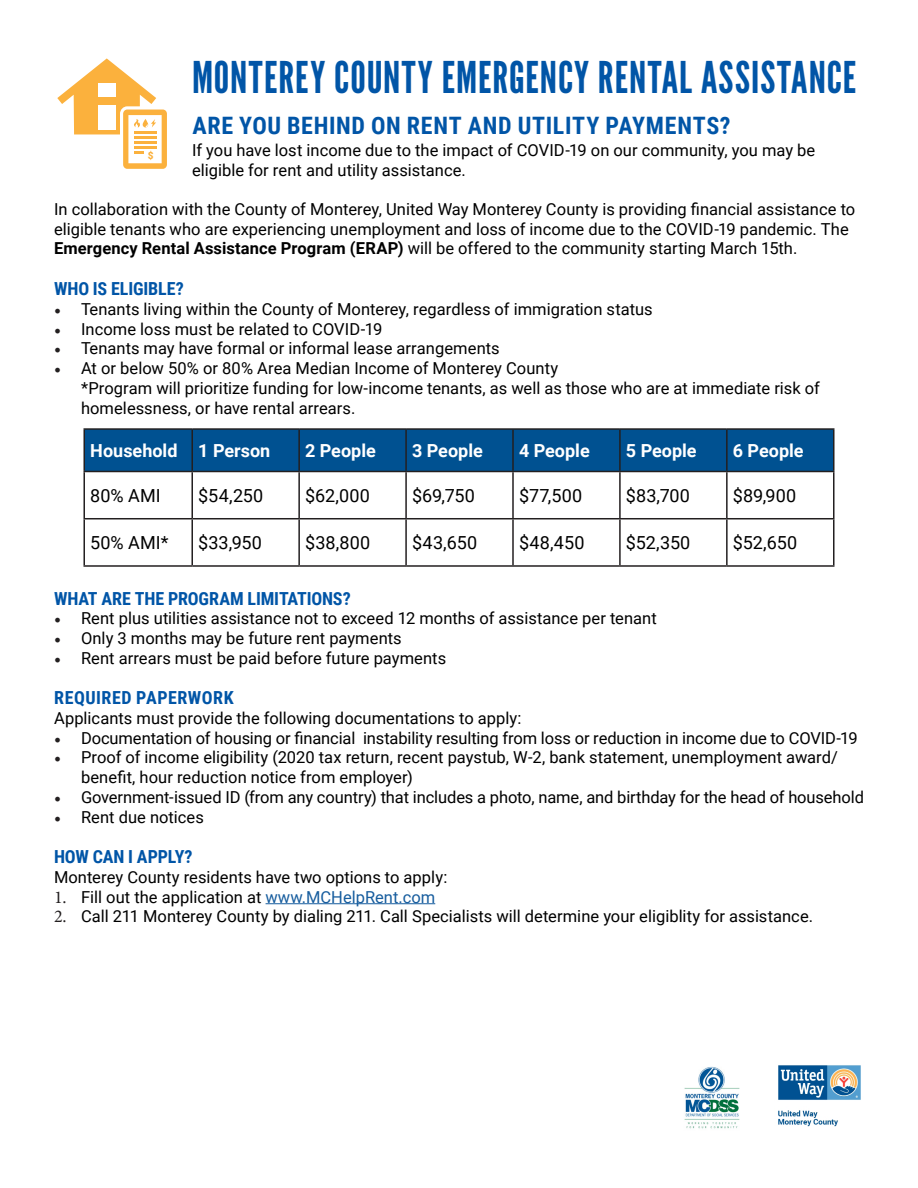
<style>
.page{position:relative;width:918px;height:1188px;background:#fff}
.page>*{position:absolute;margin:0;border:0;box-sizing:border-box;transform-origin:0 0}
.t1{font:43.65px "League Gothic";letter-spacing:.025em;color:#0155a7}
.t2{font:700 24px "Roboto Condensed";letter-spacing:.03em;color:#0155a7}
.t3{font:18px "Roboto";letter-spacing:.01em;color:#000}
.t4{font:700 18px "Roboto Condensed";letter-spacing:-.005em;color:#0155a7}
.t5{font:700 18px "Roboto";color:#fff}
.t6{font:700 18px "Roboto Condensed";letter-spacing:.03em;color:#0155a7}
.t7{font:16.5px/19.8px "Roboto";color:#000}
.t8{font:900 10.05px "Roboto";color:#fbb13d}
.s1{font-weight:700}
.s2{font-family:"Minion Pro";font-size:18px;color:#231f20}
.s3{color:#175d9e}
</style>
<div class="page">
<img style="left:778px;top:1065px;width:83px;height:62px">
<div style="left:85px;top:430px;width:748px;height:41px;background:#005191"></div>
<hr style="left:83px;top:428px;width:109px;height:2px;background:#231f20">
<hr style="left:83px;top:430px;width:2px;height:41px;background:#231f20">
<hr style="left:192px;top:428px;width:107px;height:2px;background:#231f20">
<hr style="left:191px;top:430px;width:2px;height:41px;background:#231f20">
<hr style="left:299px;top:428px;width:107px;height:2px;background:#231f20">
<hr style="left:298px;top:430px;width:2px;height:41px;background:#231f20">
<hr style="left:406px;top:428px;width:107px;height:2px;background:#231f20">
<hr style="left:405px;top:430px;width:2px;height:41px;background:#231f20">
<hr style="left:513px;top:428px;width:107px;height:2px;background:#231f20">
<hr style="left:512px;top:430px;width:2px;height:41px;background:#231f20">
<hr style="left:620px;top:428px;width:107px;height:2px;background:#231f20">
<hr style="left:619px;top:430px;width:2px;height:41px;background:#231f20">
<hr style="left:727px;top:428px;width:108px;height:2px;background:#231f20">
<hr style="left:726px;top:430px;width:2px;height:41px;background:#231f20">
<hr style="left:833px;top:430px;width:2px;height:41px;background:#231f20">
<hr style="left:83px;top:471px;width:109px;height:1px;background:#231f20">
<hr style="left:83px;top:472px;width:2px;height:46px;background:#231f20">
<hr style="left:192px;top:471px;width:107px;height:1px;background:#231f20">
<hr style="left:191px;top:472px;width:2px;height:46px;background:#231f20">
<hr style="left:299px;top:471px;width:107px;height:1px;background:#231f20">
<hr style="left:298px;top:472px;width:2px;height:46px;background:#231f20">
<hr style="left:406px;top:471px;width:107px;height:1px;background:#231f20">
<hr style="left:405px;top:472px;width:2px;height:46px;background:#231f20">
<hr style="left:513px;top:471px;width:107px;height:1px;background:#231f20">
<hr style="left:512px;top:472px;width:2px;height:46px;background:#231f20">
<hr style="left:620px;top:471px;width:107px;height:1px;background:#231f20">
<hr style="left:619px;top:472px;width:2px;height:46px;background:#231f20">
<hr style="left:727px;top:471px;width:108px;height:1px;background:#231f20">
<hr style="left:726px;top:472px;width:2px;height:46px;background:#231f20">
<hr style="left:833px;top:472px;width:2px;height:46px;background:#231f20">
<hr style="left:83px;top:518px;width:109px;height:1px;background:#231f20">
<hr style="left:83px;top:519px;width:2px;height:46px;background:#231f20">
<hr style="left:192px;top:518px;width:107px;height:1px;background:#231f20">
<hr style="left:191px;top:519px;width:2px;height:46px;background:#231f20">
<hr style="left:299px;top:518px;width:107px;height:1px;background:#231f20">
<hr style="left:298px;top:519px;width:2px;height:46px;background:#231f20">
<hr style="left:406px;top:518px;width:107px;height:1px;background:#231f20">
<hr style="left:405px;top:519px;width:2px;height:46px;background:#231f20">
<hr style="left:513px;top:518px;width:107px;height:1px;background:#231f20">
<hr style="left:512px;top:519px;width:2px;height:46px;background:#231f20">
<hr style="left:620px;top:518px;width:107px;height:1px;background:#231f20">
<hr style="left:619px;top:519px;width:2px;height:46px;background:#231f20">
<hr style="left:727px;top:518px;width:108px;height:1px;background:#231f20">
<hr style="left:726px;top:519px;width:2px;height:46px;background:#231f20">
<hr style="left:833px;top:519px;width:2px;height:46px;background:#231f20">
<hr style="left:83px;top:565px;width:109px;height:2px;background:#231f20">
<hr style="left:192px;top:565px;width:107px;height:2px;background:#231f20">
<hr style="left:299px;top:565px;width:107px;height:2px;background:#231f20">
<hr style="left:406px;top:565px;width:107px;height:2px;background:#231f20">
<hr style="left:513px;top:565px;width:107px;height:2px;background:#231f20">
<hr style="left:620px;top:565px;width:107px;height:2px;background:#231f20">
<hr style="left:727px;top:565px;width:108px;height:2px;background:#231f20">
<img style="left:684px;top:1066px;width:56px;height:63px">
<svg style="left:57px;top:58px;width:110px;height:111px"></svg>
<div style="left:98px;top:105px;width:17px;height:24px;background:#fff"></div>
<div style="left:98px;top:83px;width:17px;height:14px;background:#fff"></div>
<hr style="left:266px;top:903px;width:169px;height:1px;background:#175d9e">
<p class="t1" style="left:192px;top:51px;width:666px">MONTEREY COUNTY EMERGENCY RENTAL ASSISTANCE</p>
<p class="t2" style="left:192px;top:108px;width:540px">ARE YOU BEHIND ON RENT AND UTILITY PAYMENTS?</p>
<p class="t7" style="left:192px;top:139px;width:625px">If you have lost income due to the impact of COVID-19 on our community, you may be eligible for rent and utility assistance.</p>
<p class="t7" style="left:54px;top:198px;width:803px">In collaboration with the County of Monterey, United Way Monterey County is providing financial assistance to eligible tenants who are experiencing unemployment and loss of income due to the COVID-19 pandemic. The<br><span class="s1">Emergency Rental Assistance Program (ERAP)</span> will be offered to the community starting March 15th.</p>
<p class="t4" style="left:54px;top:276px;width:131px">WHO IS ELIGIBLE?</p>
<p class="t7" style="left:54px;top:298px;width:600px"><span class="s2">•</span> Tenants living within the County of Monterey, regardless of immigration status</p>
<p class="t7" style="left:54px;top:318px;width:330px"><span class="s2">•</span> Income loss must be related to COVID-19</p>
<p class="t7" style="left:54px;top:338px;width:447px"><span class="s2">•</span> Tenants may have formal or informal lease arrangements</p>
<p class="t7" style="left:81px;top:358px;width:740px;text-indent:-27px"><span class="s2">•</span> At or below 50% or 80% Area Median Income of Monterey County<br>*Program will prioritize funding for low-income tenants, as well as those who are at immediate risk of homelessness, or have rental arrears.</p>
<p class="t8" style="left:148px;top:149px;width:7px">$</p>
<p class="t5" style="left:90px;top:438px;width:89px">Household</p>
<p class="t5" style="left:198px;top:438px;width:74px">1 Person</p>
<p class="t5" style="left:305px;top:438px;width:72px">2 People</p>
<p class="t5" style="left:412px;top:438px;width:72px">3 People</p>
<p class="t5" style="left:519px;top:438px;width:72px">4 People</p>
<p class="t5" style="left:626px;top:438px;width:72px">5 People</p>
<p class="t5" style="left:733px;top:438px;width:72px">6 People</p>
<p class="t3" style="left:90px;top:483px;width:72px">80% AMI</p>
<p class="t3" style="left:198px;top:483px;width:67px">$54,250</p>
<p class="t3" style="left:305px;top:483px;width:66px">$62,000</p>
<p class="t3" style="left:412px;top:483px;width:64px">$69,750</p>
<p class="t3" style="left:519px;top:483px;width:65px">$77,500</p>
<p class="t3" style="left:626px;top:483px;width:66px">$83,700</p>
<p class="t3" style="left:733px;top:483px;width:65px">$89,900</p>
<p class="t3" style="left:90px;top:530px;width:80px">50% AMI*</p>
<p class="t3" style="left:198px;top:530px;width:65px">$33,950</p>
<p class="t3" style="left:305px;top:530px;width:67px">$38,800</p>
<p class="t3" style="left:412px;top:530px;width:67px">$43,650</p>
<p class="t3" style="left:519px;top:530px;width:67px">$48,450</p>
<p class="t3" style="left:626px;top:530px;width:66px">$52,350</p>
<p class="t3" style="left:733px;top:530px;width:66px">$52,650</p>
<p class="t4" style="left:54px;top:586px;width:298px">WHAT ARE THE PROGRAM LIMITATIONS?</p>
<p class="t7" style="left:54px;top:608px;width:604px"><span class="s2">•</span> Rent plus utilities assistance not to exceed 12 months of assistance per tenant</p>
<p class="t7" style="left:54px;top:628px;width:349px"><span class="s2">•</span> Only 3 months may be future rent payments</p>
<p class="t7" style="left:54px;top:648px;width:394px"><span class="s2">•</span> Rent arrears must be paid before future payments</p>
<p class="t6" style="left:54px;top:685px;width:181px">REQUIRED PAPERWORK</p>
<p class="t7" style="left:54px;top:708px;width:469px">Applicants must provide the following documentations to apply:</p>
<p class="t7" style="left:54px;top:727px;width:805px"><span class="s2">•</span> Documentation of housing or financial instability resulting from loss or reduction in income due to COVID-19</p>
<p class="t7" style="left:81px;top:747px;width:759px;text-indent:-27px"><span class="s2">•</span> Proof of income eligibility (2020 tax return, recent paystub, W-2, bank statement, unemployment award/ benefit, hour reduction notice from employer)</p>
<p class="t7" style="left:54px;top:787px;width:812px"><span class="s2">•</span> Government-issued ID (from any country) that includes a photo, name, and birthday for the head of household</p>
<p class="t7" style="left:54px;top:807px;width:151px"><span class="s2">•</span> Rent due notices</p>
<p class="t4" style="left:54px;top:844px;width:140px">HOW CAN I APPLY?</p>
<p class="t7" style="left:54px;top:866px;width:395px">Monterey County residents have two options to apply:</p>
<p class="t7" style="left:54px;top:886px;width:383px"><span class="s2">1.</span> Fill out the application at <span class="s3">www.MCHelpRent.com</span></p>
<p class="t7" style="left:54px;top:906px;width:761px"><span class="s2">2.</span> Call 211 Monterey County by dialing 211. Call Specialists will determine your eligiblity for assistance.</p>
</div>
